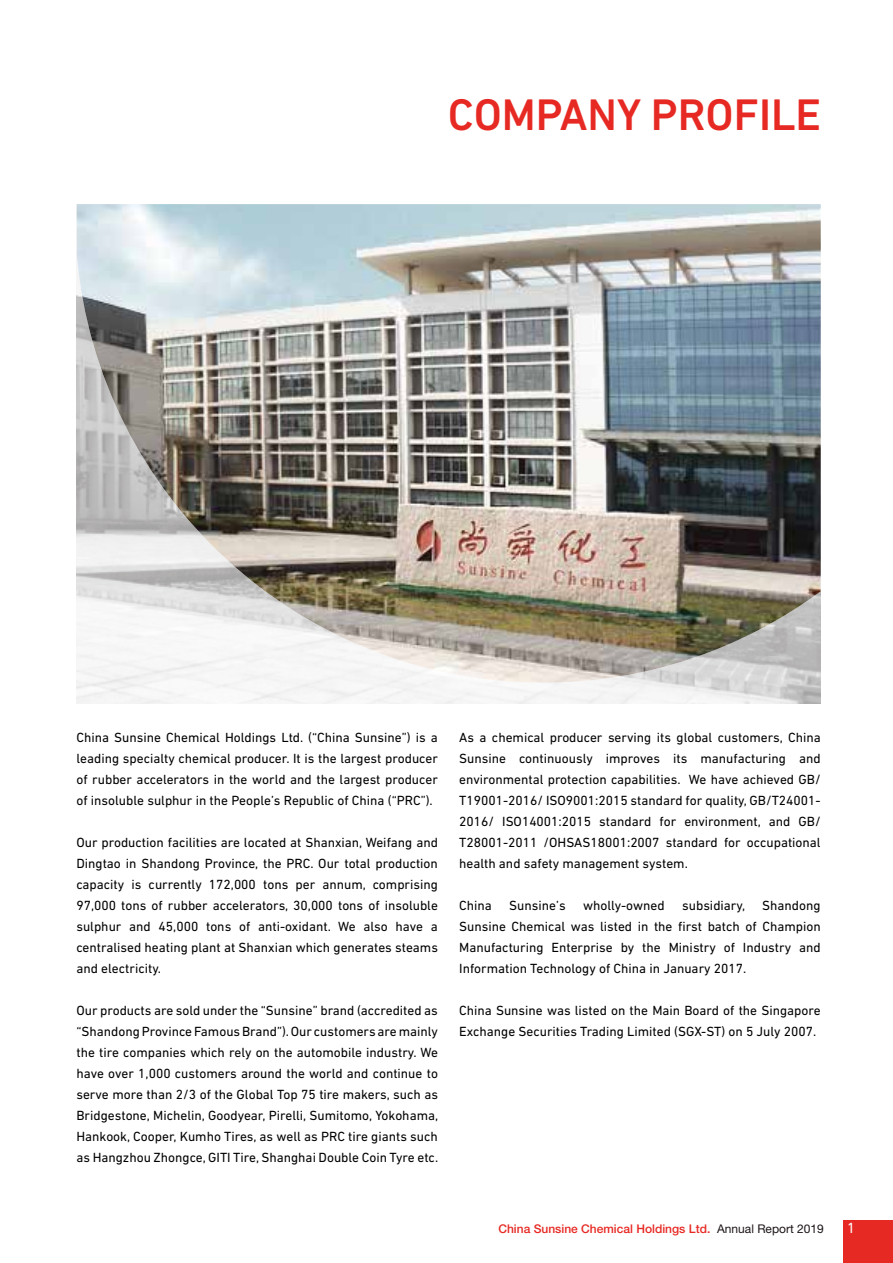
<style>
.page{position:relative;width:893px;height:1263px;background:#fff}
.page>*{position:absolute;margin:0;border:0;box-sizing:border-box;transform-origin:0 0}
.t1{font:500 45px "DIN Next LT Pro";color:#e72923}
.t2{font:15px "DIN Next LT Pro";color:#fff}
.t3{font:13.5px/21px "DIN Next LT Pro";color:#000;text-align:justify}
.t4{font:500 12px "Helvetica Neue LT Std";color:#e72923}
.s1{font-weight:400;color:#1d1519}
</style>
<div class="page">
<div style="left:843px;top:1220px;width:50px;height:43px;background:#e72923"></div>
<img style="left:77px;top:683px;width:744px;height:21px">
<img style="left:77px;top:204px;width:744px;height:479px">
<h1 class="t1" style="left:448px;top:89px;width:375px">COMPANY PROFILE</h1>
<p class="t3" style="left:76px;top:727px;width:363px">China Sunsine Chemical Holdings Ltd. (“China Sunsine”) is a leading specialty chemical producer. It is the largest producer of rubber accelerators in the world and the largest producer of insoluble sulphur in the People’s Republic of China (“PRC”).</p>
<p class="t3" style="left:76px;top:832px;width:363px">Our production facilities are located at Shanxian, Weifang and Dingtao in Shandong Province, the PRC. Our total production capacity is currently 172,000 tons per annum, comprising 97,000 tons of rubber accelerators, 30,000 tons of insoluble sulphur and 45,000 tons of anti-oxidant. We also have a centralised heating plant at Shanxian which generates steams and electricity.</p>
<p class="t3" style="left:76px;top:1000px;width:363px">Our products are sold under the “Sunsine” brand (accredited as “Shandong Province Famous Brand”). Our customers are mainly the tire companies which rely on the automobile industry. We have over 1,000 customers around the world and continue to serve more than 2/3 of the Global Top 75 tire makers, such as Bridgestone, Michelin, Goodyear, Pirelli, Sumitomo, Yokohama, Hankook, Cooper, Kumho Tires, as well as PRC tire giants such as Hangzhou Zhongce, GITI Tire, Shanghai Double Coin Tyre etc.</p>
<p class="t3" style="left:459px;top:727px;width:363px">As a chemical producer serving its global customers, China Sunsine continuously improves its manufacturing and environmental protection capabilities. We have achieved GB/ T19001-2016/ ISO9001:2015 standard for quality, GB/T24001- 2016/ ISO14001:2015 standard for environment, and GB/ T28001-2011 /OHSAS18001:2007 standard for occupational health and safety management system.</p>
<p class="t3" style="left:459px;top:895px;width:34px">China</p>
<p class="t3" style="left:509px;top:895px;width:58px">Sunsine’s</p>
<p class="t3" style="left:583px;top:895px;width:83px">wholly-owned</p>
<p class="t3" style="left:682px;top:895px;width:64px">subsidiary,</p>
<p class="t3" style="left:459px;top:895px;width:363px;text-indent:303px">Shandong Sunsine Chemical was listed in the first batch of Champion Manufacturing Enterprise by the Ministry of Industry and Information Technology of China in January 2017.</p>
<p class="t3" style="left:459px;top:1000px;width:363px">China Sunsine was listed on the Main Board of the Singapore<br>Exchange Securities Trading Limited (SGX-ST) on 5 July 2007.</p>
<p class="t4" style="left:498px;top:1222px;width:327px">China Sunsine Chemical Holdings Ltd. <span class="s1">Annual Report 2019</span></p>
<p class="t2" style="left:847px;top:1219px;width:10px">1</p>
</div>
